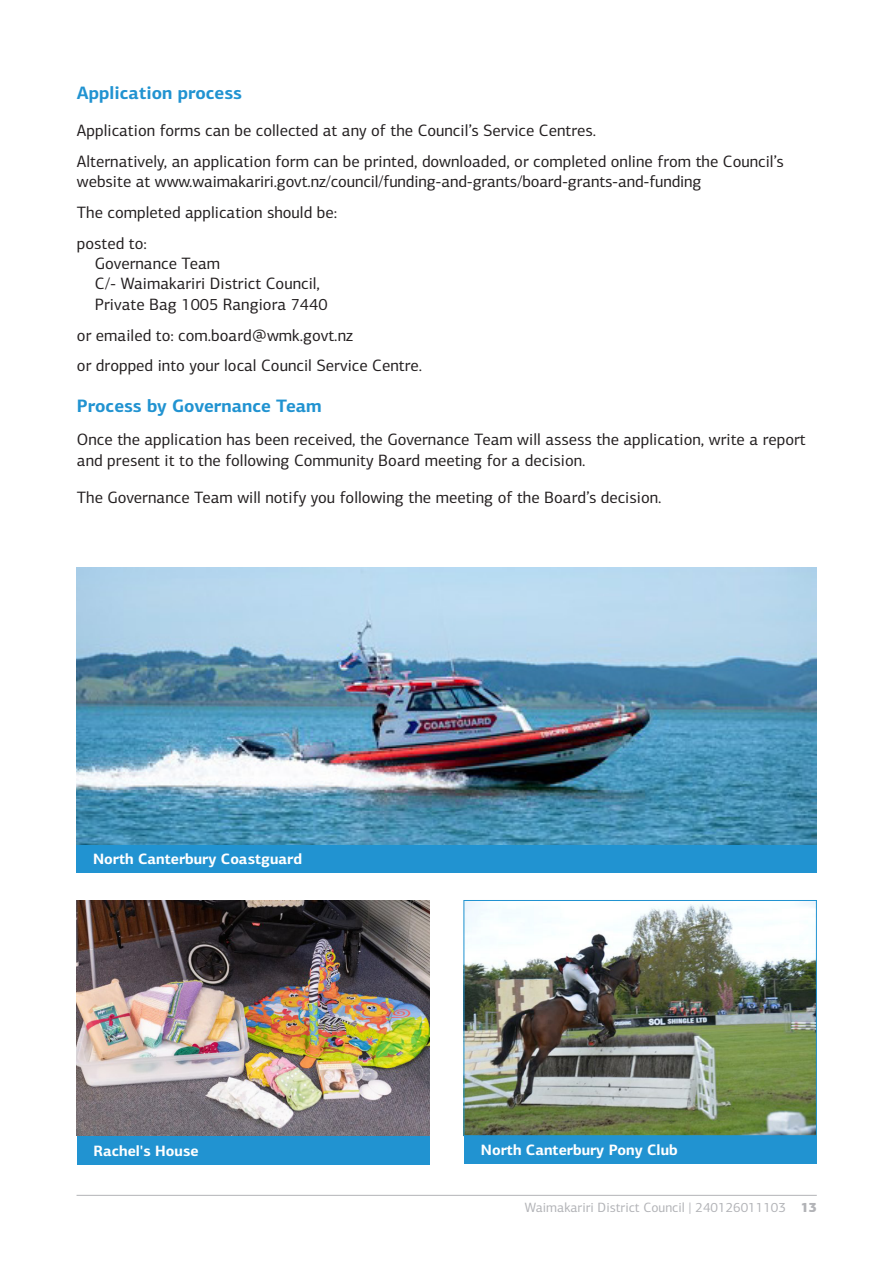
<style>
.page{position:relative;width:893px;height:1263px;background:#fff}
.page>*{position:absolute;margin:0;border:0;box-sizing:border-box;transform-origin:0 0}
.Subheading_1{font:700 18px "PF Centro Sans Pro";color:#2193d1}
.Body_Copy{font:16.5px/20.2px "PF Centro Sans Pro";color:#231f20}
.Subheading_1-2{font:16.5px/20.2px "PF Centro Sans Pro";color:#231f20}
.Photo_Caption{font:700 15px "PF Centro Sans Pro";color:#fff}
.t1{font:13.5px "PF Centro Sans Pro";color:#b2b3b7}
.s1{font-weight:900}
</style>
<div class="page">
<div style="left:77px;top:1135px;width:352px;height:30px;background:#2193d1"></div>
<img style="left:77px;top:900px;width:352px;height:235px">
<div style="left:76px;top:844px;width:741px;height:28px;background:#2193d1"></div>
<img style="left:76px;top:568px;width:740px;height:276px">
<div style="left:464px;top:1136px;width:352px;height:28px;background:#2193d1"></div>
<img style="left:466px;top:902px;width:349px;height:232px">
<div style="left:464px;top:900px;width:353px;height:236px;border:1px solid #2193d1"></div>
<hr style="left:77px;top:1195px;width:740px;height:1px;background:#b2b3b7">
<p class="Subheading_1" style="left:77px;top:81px;width:167px">Application process</p>
<p class="Body_Copy" style="left:77px;top:120px;width:521px">Application forms can be collected at any of the Council’s Service Centres.</p>
<p class="Body_Copy" style="left:77px;top:151px;width:708px">Alternatively, an application form can be printed, downloaded, or completed online from the Council’s website at www.waimakariri.govt.nz/council/funding-and-grants/board-grants-and-funding</p>
<p class="Body_Copy" style="left:77px;top:202px;width:262px">The completed application should be:</p>
<p class="Body_Copy" style="left:95px;top:233px;width:234px;text-indent:-18px">posted to:<br>Governance Team<br>C/- Waimakariri District Council,<br>Private Bag 1005 Rangiora 7440</p>
<p class="Body_Copy" style="left:77px;top:325px;width:277px">or emailed to: com.board@wmk.govt.nz</p>
<p class="Body_Copy" style="left:77px;top:356px;width:347px">or dropped into your local Council Service Centre.</p>
<p class="Subheading_1" style="left:77px;top:395px;width:246px">Process by Governance Team</p>
<p class="Subheading_1-2" style="left:77px;top:430px;width:730px">Once the application has been received, the Governance Team will assess the application, write a report and present it to the following Community Board meeting for a decision.</p>
<p class="Subheading_1-2" style="left:77px;top:487px;width:586px">The Governance Team will notify you following the meeting of the Board’s decision.</p>
<p class="Photo_Caption" style="left:93px;top:849px;width:210px">North Canterbury Coastguard</p>
<p class="Photo_Caption" style="left:94px;top:1141px;width:106px">Rachel's House</p>
<p class="Photo_Caption" style="left:481px;top:1141px;width:198px">North Canterbury Pony Club</p>
<p class="t1" style="left:525px;top:1199px;width:294px">Waimakariri District Council | 240126011103 <span class="s1">13</span></p>
</div>
